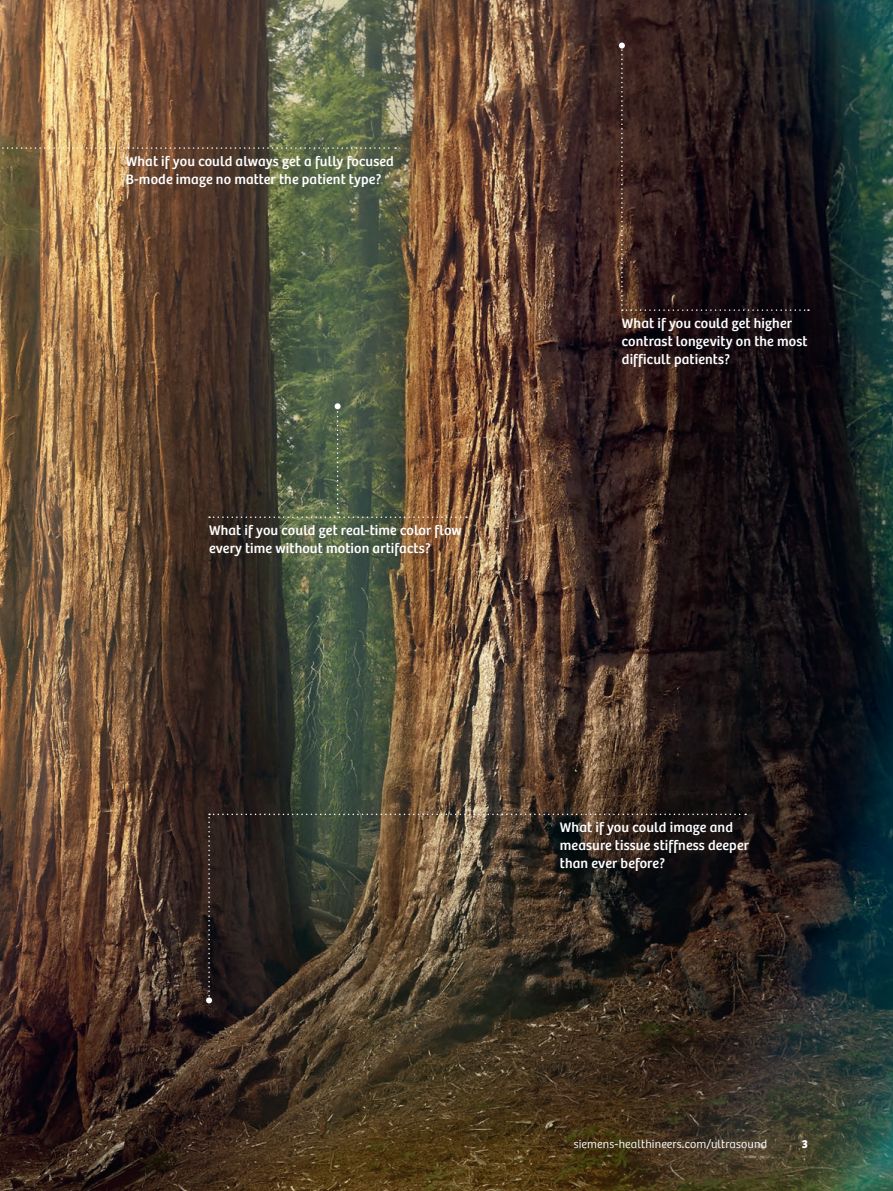
<style>
.page{position:relative;width:893px;height:1191px;background:#fff}
.page>*{position:absolute;margin:0;border:0;box-sizing:border-box;transform-origin:0 0}
.t1{font:14.25px/18px "Bree SH Text Regular";letter-spacing:.01em;color:#fff}
.t2{font:12px "Bree SH Text Light";letter-spacing:.015em;color:#fff}
.t3{font:12px "Bree SH Text Bold";color:#fff}
</style>
<div class="page">
<img style="left:0;top:0;width:893px;height:1191px">
<svg style="left:209px;top:403px;width:258px;height:115px;background:#57513a"></svg>
<svg style="left:206px;top:813px;width:540px;height:190px;background:#3c3227"></svg>
<svg style="left:0;top:147px;width:396px;height:2px"></svg>
<svg style="left:619px;top:43px;width:190px;height:268px;background:#271819"></svg>
<p class="t1" style="left:126px;top:152px;width:270px">What if you could always get a fully focused<br>B-mode image no matter the patient type?</p>
<p class="t1" style="left:209px;top:521px;width:254px">What if you could get real-time color flow every time without motion artifacts?</p>
<p class="t1" style="left:622px;top:314px;width:187px">What if you could get higher contrast longevity on the most difficult patients?</p>
<p class="t1" style="left:560px;top:818px;width:191px">What if you could image and measure tissue stiffness deeper than ever before?</p>
<p class="t2" style="left:574px;top:1137px;width:195px">siemens-healthineers.com/ultrasound</p>
<p class="t3" style="left:802px;top:1137px;width:8px">3</p>
</div>
